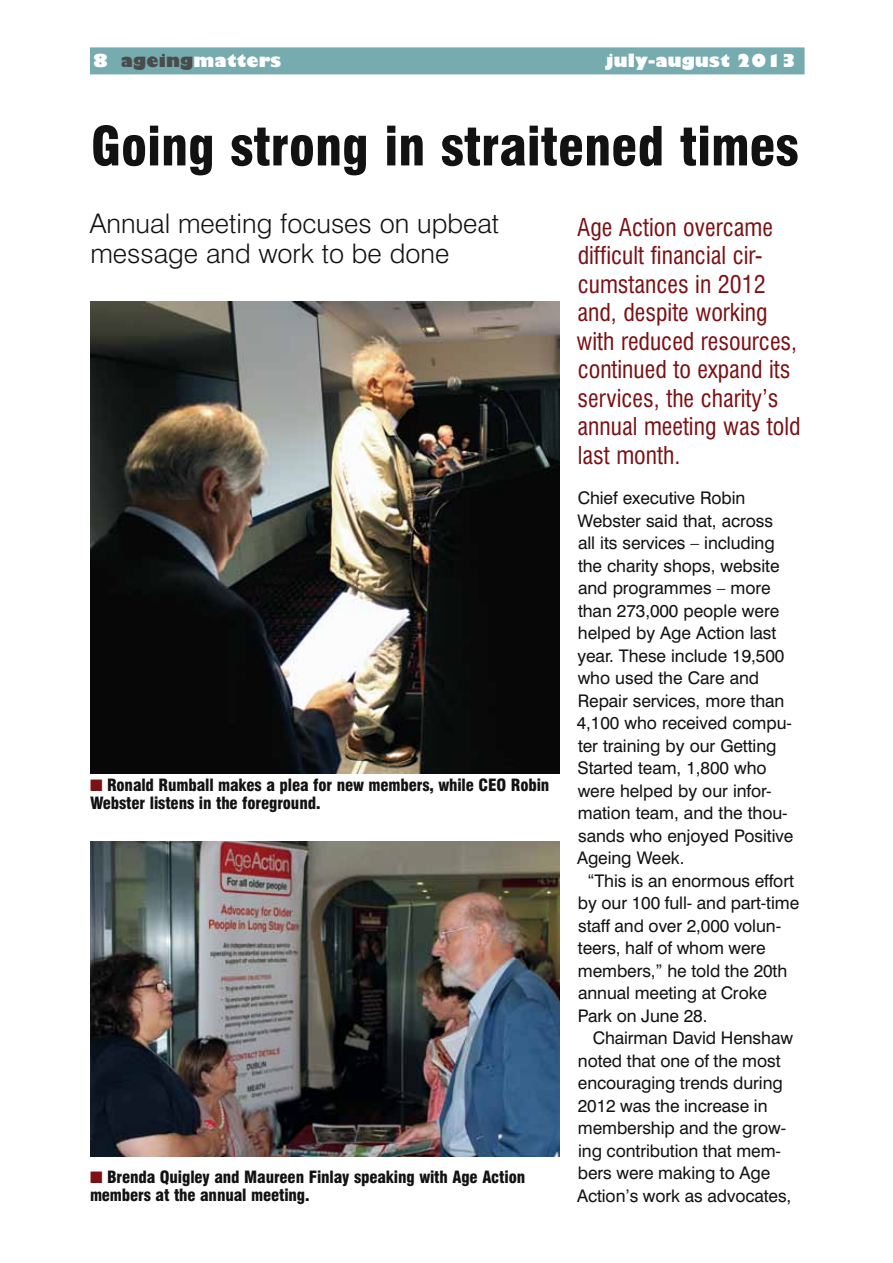
<style>
.page{position:relative;width:893px;height:1263px;background:#fff}
.page>*{position:absolute;margin:0;border:0;box-sizing:border-box;transform-origin:0 0}
.t1{font:900 condensed 52.5px "Swiss 721 BT";color:#121212}
.t2{font:300 27px/30px "Swiss 721 BT";color:#121212}
.t3{font:condensed 24px/28.5px "Swiss 721 BT";color:#7b1115}
.t4{font:17.4px/22.5px "Swiss 721 BT";letter-spacing:-.005em;color:#121212}
.t5{font:800 17.4px "Gill Sans";letter-spacing:.005em;color:#fff}
.t6{font:900 condensed 16.5px/18px "Swiss 721 BT";letter-spacing:-.01em;color:#121212}
.s1{color:#4a4c4b}
.s2{color:#7b1115}
</style>
<div class="page">
<div style="left:90px;top:47px;width:715px;height:27px;background:#76abaf"></div>
<img style="left:90px;top:301px;width:469px;height:473px">
<img style="left:90px;top:842px;width:469px;height:315px">
<p class="t5" style="left:93px;top:50px;width:190px">8 <span class="s1">ageing</span>matters</p>
<p class="t5" style="left:605px;top:50px;width:193px">july-august 2013</p>
<h1 class="t1" style="left:91px;top:115px;width:709px">Going strong in straitened times</h1>
<h2 class="t2" style="left:90px;top:208px;width:411px">Annual meeting focuses on upbeat message and work to be done</h2>
<h3 class="t3" style="left:576px;top:213px;width:226px">Age Action overcame difficult financial cir&shy;cumstances in 2012 and, despite working with reduced resources, continued to expand its services, the charity’s annual meeting was told last month.</h3>
<p class="t4" style="left:577px;top:486px;width:218px">Chief executive Robin<br>Webster said that, across all its services – including the charity shops, website and programmes – more than 273,000 people were helped by Age Action last year. These include 19,500 who used the Care and<br>Repair services, more than<br>4,100 who received compu&shy;ter training by our Getting<br>Started team, 1,800 who were helped by our infor&shy;mation team, and the thou&shy;sands who enjoyed Positive<br>Ageing Week.</p>
<p class="t4" style="left:578px;top:869px;width:223px;text-indent:10px">“This is an enormous effort by our 100 full- and part-time staff and over 2,000 volun&shy;teers, half of whom were members,” he told the 20th annual meeting at Croke<br>Park on June 28.</p>
<p class="t4" style="left:577px;top:1026px;width:218px;text-indent:16px">Chairman David Henshaw noted that one of the most encouraging trends during<br>2012 was the increase in membership and the grow&shy;ing contribution that mem&shy;bers were making to Age<br>Action’s work as advocates,</p>
<p class="t6" style="left:90px;top:776px;width:461px"><span class="s2">■</span> Ronald Rumball makes a plea for new members, while CEO Robin<br>Webster listens in the foreground.</p>
<p class="t6" style="left:90px;top:1168px;width:437px"><span class="s2">■</span> Brenda Quigley and Maureen Finlay speaking with Age Action members at the annual meeting.</p>
</div>
